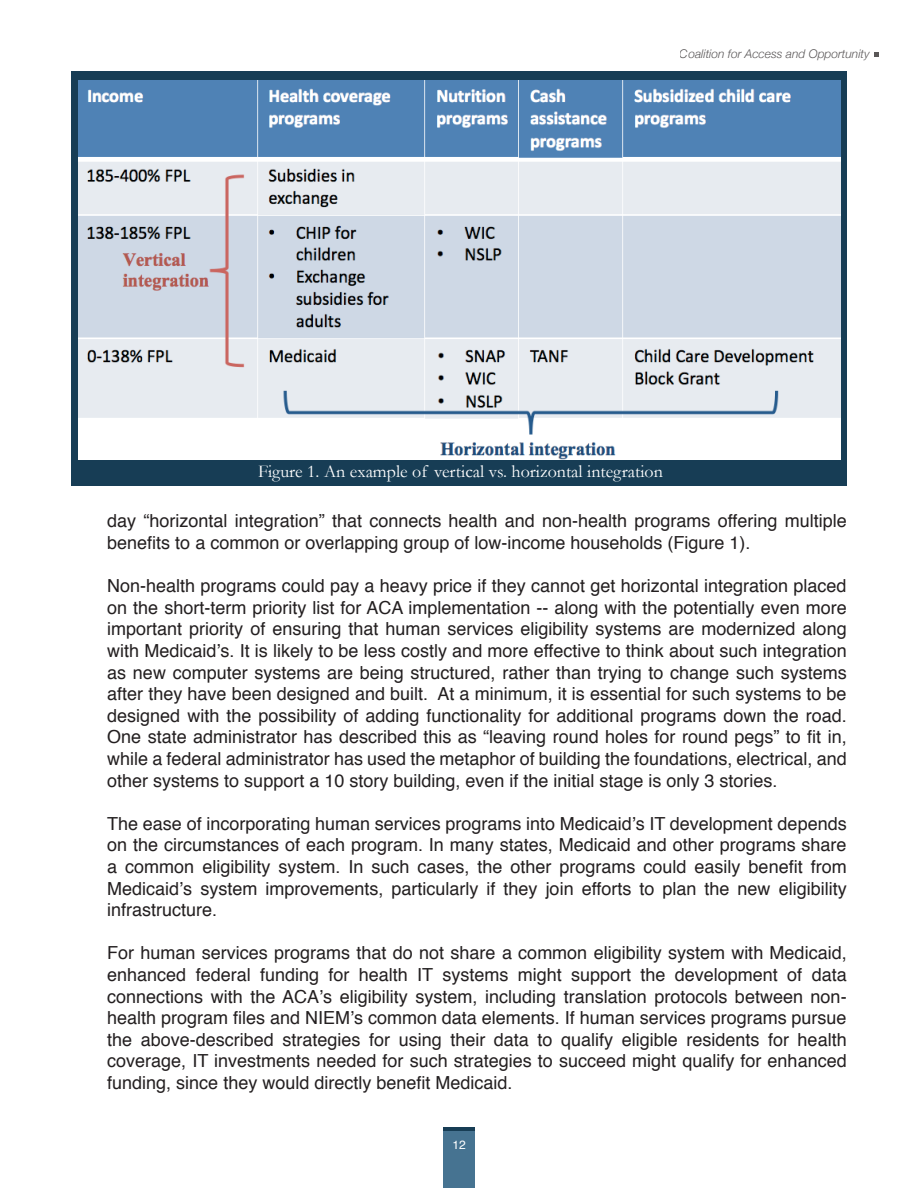
<style>
.page{position:relative;width:918px;height:1188px;background:#fff}
.page>*{position:absolute;margin:0;border:0;box-sizing:border-box;transform-origin:0 0}
.t1{font:18px/21.6px "Helvetica";color:#231f20;text-align:justify}
.t2{font:18px "Garamond";color:#fff}
.t3{font:italic 300 12px "Helvetica Neue";color:#231f20}
.t4{font:12px "Helvetica";color:#fff}
</style>
<div class="page">
<div style="left:444px;top:1131px;width:31px;height:57px;background:#467391"></div>
<hr style="left:444px;top:1127px;width:31px;height:4px;background:#173d55">
<svg style="left:874px;top:52px;width:5px;height:5px"></svg>
<div style="left:71px;top:71px;width:776px;height:415px;background:#173d55"></div>
<img style="left:78px;top:80px;width:762px;height:380px">
<p class="t3" style="left:680px;top:46px;width:191px">Coalition for Access and Opportunity</p>
<p class="t2" style="left:258px;top:460px;width:406px">Figure 1. An example of vertical vs. horizontal integration</p>
<p class="t1" style="left:107px;top:511px;width:741px">day “horizontal integration” that connects health and non-health programs offering multiple benefits to a common or overlapping group of low-income households (Figure 1).</p>
<p class="t1" style="left:107px;top:576px;width:741px">Non-health programs could pay a heavy price if they cannot get horizontal integration placed on the short-term priority list for ACA implementation -- along with the potentially even more important priority of ensuring that human services eligibility systems are modernized along with Medicaid’s. It is likely to be less costly and more effective to think about such integration as new computer systems are being structured, rather than trying to change such systems after they have been designed and built. At a minimum, it is essential for such systems to be designed with the possibility of adding functionality for additional programs down the road.<br>One state administrator has described this as “leaving round holes for round pegs” to fit in, while a federal administrator has used the metaphor of building the foundations, electrical, and other systems to support a 10 story building, even if the initial stage is only 3 stories.</p>
<p class="t1" style="left:107px;top:813px;width:741px">The ease of incorporating human services programs into Medicaid’s IT development depends on the circumstances of each program. In many states, Medicaid and other programs share a common eligibility system. In such cases, the other programs could easily benefit from Medicaid’s system improvements, particularly if they join efforts to plan the new eligibility infrastructure.</p>
<p class="t1" style="left:107px;top:943px;width:741px">For human services programs that do not share a common eligibility system with Medicaid, enhanced federal funding for health IT systems might support the development of data connections with the ACA’s eligibility system, including translation protocols between non&shy;health program files and NIEM’s common data elements. If human services programs pursue the above-described strategies for using their data to qualify eligible residents for health coverage, IT investments needed for such strategies to succeed might qualify for enhanced funding, since they would directly benefit Medicaid.</p>
<p class="t4" style="left:453px;top:1136px;width:15px">12</p>
</div>
